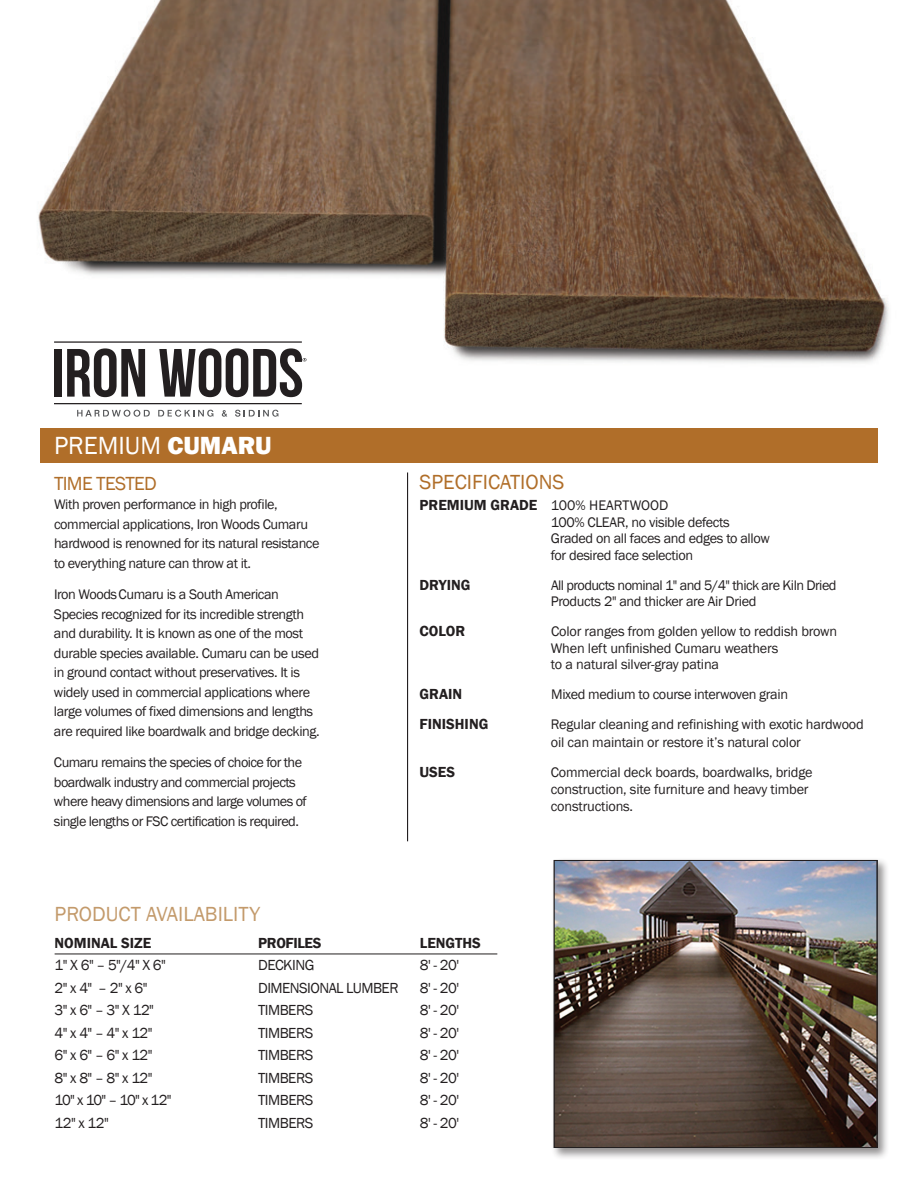
<style>
.page{position:relative;width:918px;height:1188px;background:#fff}
.page>*{position:absolute;margin:0;border:0;box-sizing:border-box;transform-origin:0 0}
.t1{font:25.5px "Franklin Gothic";color:#fff}
.t2{font:21px "Franklin Gothic";color:#c39a6b}
.t3{font:21px "Franklin Gothic";color:#b06e29}
.t4{font:19.5px "Franklin Gothic";letter-spacing:-.035em;color:#b06e29}
.t5{font:15px "Franklin Gothic";letter-spacing:-.035em;color:#231f20}
.t6{font:600 15px "Franklin Gothic";color:#231f20}
.t7{font:600 15px "Franklin Gothic";letter-spacing:-.025em;color:#231f20}
.t8{font:14.25px/19.5px "Franklin Gothic";letter-spacing:-.03em;color:#231f20}
.s1{font-weight:800}
.s2{font-weight:600;font-size:15px}
</style>
<div class="page">
<img style="left:38px;top:0;width:851px;height:376px">
<div style="left:40px;top:428px;width:838px;height:34px;background:#b06e29"></div>
<div style="left:551px;top:857px;width:339px;height:303px;background:#231f20;opacity:.5"></div>
<img style="left:556px;top:862px;width:319px;height:284px">
<div style="left:554px;top:860px;width:324px;height:288px;border:1px solid #231f20"></div>
<hr style="left:407px;top:473px;width:1px;height:368px;background:#231f20">
<div style="left:54px;top:349px;width:8px;height:48px;background:#231f20"></div>
<svg style="left:67px;top:348px;width:78px;height:49px"></svg>
<hr style="left:54px;top:341px;width:248px;height:2px;background:#231f20">
<svg style="left:159px;top:348px;width:148px;height:49px"></svg>
<svg style="left:77px;top:410px;width:73px;height:7px"></svg>
<svg style="left:158px;top:410px;width:55px;height:7px"></svg>
<svg style="left:222px;top:410px;width:5px;height:7px"></svg>
<svg style="left:235px;top:410px;width:43px;height:7px"></svg>
<hr style="left:54px;top:403px;width:248px;height:1px;background:#231f20">
<hr style="left:55px;top:954px;width:442px;height:1px;background:#231f20">
<h1 class="t1" style="left:54px;top:429px;width:219px">PREMIUM <span class="s1">CUMARU</span></h1>
<h3 class="t4" style="left:54px;top:471px;width:104px">TIME TESTED</h3>
<p class="t8" style="left:54px;top:495px;width:267px">With proven performance in high profile, commercial applications, Iron Woods Cumaru hardwood is renowned for its natural resistance to everything nature can throw at it.</p>
<p class="t8" style="left:54px;top:585px;width:267px">Iron WoodsCumaru is a South American Species recognized for its incredible strength and durability. It is known as one of the most durable species available. Cumaru can be used in ground contact without preservatives. It is widely used in commercial applications where large volumes of fixed dimensions and lengths are required like boardwalk and bridge decking.</p>
<p class="t8" style="left:54px;top:753px;width:254px">Cumaru remains the species of choice for the boardwalk industry and commercial projects where heavy dimensions and large volumes of single lengths or FSC certification is required.</p>
<h2 class="t3" style="left:420px;top:469px;width:146px">SPECIFICATIONS</h2>
<p class="t8" style="left:551px;top:498px;width:220px;line-height:16.5px;text-indent:-131px"><span class="s2">PREMIUM GRADE</span> 100% HEARTWOOD<br>100% CLEAR, no visible defects<br>Graded on all faces and edges to allow for desired face selection</p>
<p class="t6" style="left:420px;top:576px;width:52px">DRYING</p>
<p class="t8" style="left:551px;top:577px;width:287px;line-height:16.5px">All products nominal 1" and 5/4" thick are Kiln Dried<br>Products 2" and thicker are Air Dried</p>
<p class="t6" style="left:420px;top:622px;width:47px">COLOR</p>
<p class="t8" style="left:551px;top:624px;width:288px;line-height:16.5px">Color ranges from golden yellow to reddish brown<br>When left unfinished Cumaru weathers<br>to a natural silver-gray patina</p>
<p class="t6" style="left:420px;top:685px;width:44px">GRAIN</p>
<p class="t8" style="left:551px;top:685px;width:238px">Mixed medium to course interwoven grain</p>
<p class="t6" style="left:420px;top:715px;width:70px">FINISHING</p>
<p class="t8" style="left:551px;top:716px;width:314px;line-height:17.1px">Regular cleaning and refinishing with exotic hardwood oil can maintain or restore it’s natural color</p>
<p class="t6" style="left:420px;top:763px;width:37px">USES</p>
<p class="t8" style="left:551px;top:764px;width:263px;line-height:17.1px">Commercial deck boards, boardwalks, bridge construction, site furniture and heavy timber constructions.</p>
<h2 class="t2" style="left:55px;top:901px;width:207px">PRODUCT AVAILABILITY</h2>
<p class="t6" style="left:55px;top:934px;width:98px">NOMINAL SIZE</p>
<p class="t7" style="left:258px;top:934px;width:65px">PROFILES</p>
<p class="t6" style="left:420px;top:934px;width:63px">LENGTHS</p>
<p class="t5" style="left:55px;top:956px;width:113px">1" X 6" – 5"/4" X 6"</p>
<p class="t5" style="left:258px;top:956px;width:58px">DECKING</p>
<p class="t5" style="left:420px;top:956px;width:41px">8' - 20'</p>
<p class="t5" style="left:55px;top:979px;width:94px">2" x 4" – 2" x 6"</p>
<p class="t5" style="left:258px;top:979px;width:142px">DIMENSIONAL LUMBER</p>
<p class="t5" style="left:420px;top:979px;width:41px">8' - 20'</p>
<p class="t5" style="left:55px;top:1001px;width:101px">3" x 6" – 3" X 12"</p>
<p class="t5" style="left:258px;top:1001px;width:57px">TIMBERS</p>
<p class="t5" style="left:420px;top:1001px;width:41px">8' - 20'</p>
<p class="t5" style="left:55px;top:1024px;width:99px">4" x 4" – 4" x 12"</p>
<p class="t5" style="left:258px;top:1024px;width:57px">TIMBERS</p>
<p class="t5" style="left:420px;top:1024px;width:41px">8' - 20'</p>
<p class="t5" style="left:55px;top:1046px;width:99px">6" x 6" – 6" x 12"</p>
<p class="t5" style="left:258px;top:1046px;width:57px">TIMBERS</p>
<p class="t5" style="left:420px;top:1046px;width:41px">8' - 20'</p>
<p class="t5" style="left:55px;top:1069px;width:99px">8" x 8" – 8" x 12"</p>
<p class="t5" style="left:258px;top:1069px;width:57px">TIMBERS</p>
<p class="t5" style="left:420px;top:1069px;width:41px">8' - 20'</p>
<p class="t5" style="left:55px;top:1091px;width:118px">10" x 10" – 10" x 12"</p>
<p class="t5" style="left:258px;top:1091px;width:57px">TIMBERS</p>
<p class="t5" style="left:420px;top:1091px;width:41px">8' - 20'</p>
<p class="t5" style="left:55px;top:1114px;width:56px">12" x 12"</p>
<p class="t5" style="left:258px;top:1114px;width:57px">TIMBERS</p>
<p class="t5" style="left:420px;top:1114px;width:41px">8' - 20'</p>
</div>
